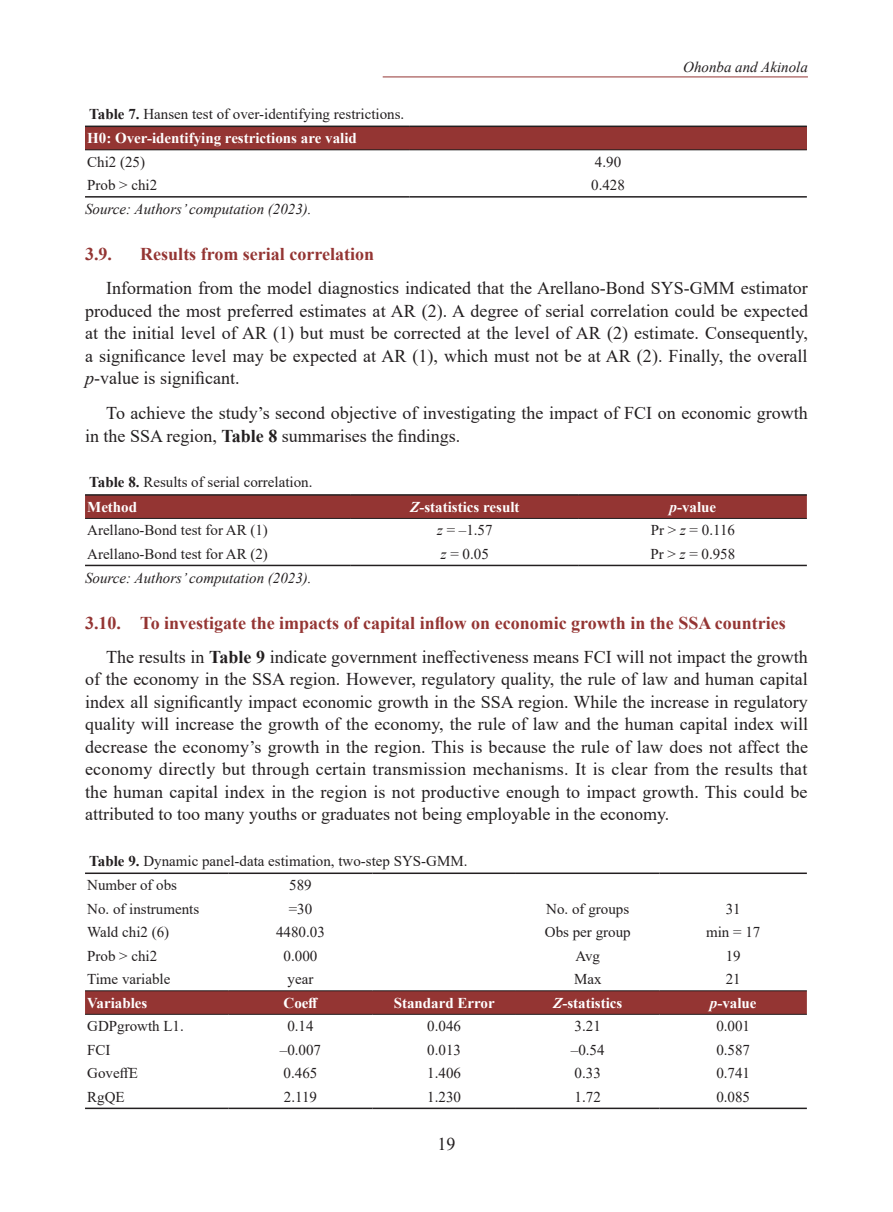
<style>
.page{position:relative;width:893px;height:1212px;background:#fff}
.page>*{position:absolute;margin:0;border:0;box-sizing:border-box;transform-origin:0 0}
.Paragraph{font:18px/22.5px "Times New Roman";color:#231f20;text-align:justify}
.t1{font:700 18px "Times New Roman";color:#943533}
.Table_Paragraph{font:15px "Times New Roman";color:#231f20}
.Table_List{font:15px "Times New Roman";color:#231f20}
.Table_Paragraph-2{font:700 15px "Times New Roman";color:#fff}
.table_figure_footnot{font:italic 15px "Times New Roman";color:#231f20}
.s1{font-weight:700}
.s2{font-style:italic}
</style>
<div class="page">
<hr style="left:383px;top:77px;width:425px;height:1px;background:#943533">
<div style="left:85px;top:126px;width:722px;height:24px;background:#943533"></div>
<hr style="left:85px;top:126px;width:324px;height:1px;background:#231f20">
<hr style="left:409px;top:126px;width:398px;height:1px;background:#231f20">
<hr style="left:85px;top:196px;width:324px;height:2px;background:#231f20">
<hr style="left:409px;top:196px;width:398px;height:2px;background:#231f20">
<hr style="left:85px;top:149px;width:324px;height:1px;background:#231f20">
<hr style="left:409px;top:149px;width:398px;height:1px;background:#231f20">
<div style="left:85px;top:496px;width:722px;height:22px;background:#943533"></div>
<hr style="left:85px;top:494px;width:266px;height:2px;background:#231f20">
<hr style="left:351px;top:494px;width:228px;height:2px;background:#231f20">
<hr style="left:579px;top:494px;width:228px;height:2px;background:#231f20">
<hr style="left:85px;top:565px;width:266px;height:1px;background:#231f20">
<hr style="left:351px;top:565px;width:228px;height:1px;background:#231f20">
<hr style="left:579px;top:565px;width:228px;height:1px;background:#231f20">
<hr style="left:85px;top:518px;width:266px;height:1px;background:#231f20">
<hr style="left:351px;top:518px;width:228px;height:1px;background:#231f20">
<hr style="left:579px;top:518px;width:228px;height:1px;background:#231f20">
<svg style="left:85px;top:991px;width:722px;height:23px;background:#913432"></svg>
<hr style="left:85px;top:872px;width:144px;height:2px;background:#231f20">
<hr style="left:229px;top:872px;width:143px;height:2px;background:#231f20">
<hr style="left:372px;top:872px;width:144px;height:2px;background:#231f20">
<hr style="left:516px;top:872px;width:144px;height:2px;background:#231f20">
<hr style="left:660px;top:872px;width:147px;height:2px;background:#231f20">
<hr style="left:85px;top:990px;width:144px;height:1px;background:#231f20">
<hr style="left:229px;top:990px;width:143px;height:1px;background:#231f20">
<hr style="left:372px;top:990px;width:144px;height:1px;background:#231f20">
<hr style="left:516px;top:990px;width:144px;height:1px;background:#231f20">
<hr style="left:660px;top:990px;width:147px;height:1px;background:#231f20">
<hr style="left:85px;top:1014px;width:144px;height:1px;background:#231f20">
<hr style="left:229px;top:1014px;width:143px;height:1px;background:#231f20">
<hr style="left:372px;top:1014px;width:144px;height:1px;background:#231f20">
<hr style="left:516px;top:1014px;width:144px;height:1px;background:#231f20">
<hr style="left:660px;top:1014px;width:147px;height:1px;background:#231f20">
<hr style="left:85px;top:1107px;width:144px;height:2px;background:#231f20">
<hr style="left:229px;top:1107px;width:143px;height:2px;background:#231f20">
<hr style="left:372px;top:1107px;width:144px;height:2px;background:#231f20">
<hr style="left:516px;top:1107px;width:144px;height:2px;background:#231f20">
<hr style="left:660px;top:1107px;width:147px;height:2px;background:#231f20">
<p class="table_figure_footnot" style="left:683px;top:57px;width:126px">Ohonba and Akinola</p>
<p class="Table_List" style="left:89px;top:103px;width:316px"><span class="s1">Table 7.</span> Hansen test of over-identifying restrictions.</p>
<p class="Table_Paragraph-2" style="left:87px;top:127px;width:271px">H0: Over-identifying restrictions are valid</p>
<p class="Table_Paragraph" style="left:87px;top:151px;width:59px">Chi2 (25)</p>
<p class="Table_Paragraph" style="left:595px;top:151px;width:28px">4.90</p>
<p class="Table_Paragraph" style="left:87px;top:174px;width:72px">Prob &gt; chi2</p>
<p class="Table_Paragraph" style="left:591px;top:174px;width:35px">0.428</p>
<p class="table_figure_footnot" style="left:85px;top:199px;width:228px">Source: Authors’ computation (2023).</p>
<p class="t1" style="left:85px;top:241px;width:28px">3.9.</p>
<p class="t1" style="left:140px;top:241px;width:235px">Results from serial correlation</p>
<p class="Paragraph" style="left:85px;top:276px;width:724px;text-indent:21px">Information from the model diagnostics indicated that the Arellano-Bond SYS-GMM estimator produced the most preferred estimates at AR (2). A degree of serial correlation could be expected at the initial level of AR (1) but must be corrected at the level of AR (2) estimate. Consequently, a significance level may be expected at AR (1), which must not be at AR (2). Finally, the overall <span class="s2">p</span>-value is significant.</p>
<p class="Paragraph" style="left:85px;top:401px;width:724px;text-indent:21px">To achieve the study’s second objective of investigating the impact of FCI on economic growth in the SSA region, <span class="s1">Table 8</span> summarises the findings.</p>
<p class="Table_List" style="left:89px;top:472px;width:225px"><span class="s1">Table 8.</span> Results of serial correlation.</p>
<p class="Table_Paragraph-2" style="left:87px;top:496px;width:51px">Method</p>
<p class="Table_Paragraph-2" style="left:410px;top:496px;width:111px"><span class="s2">Z</span>-statistics result</p>
<p class="Table_Paragraph-2" style="left:669px;top:496px;width:48px"><span class="s2">p</span>-value</p>
<p class="Table_Paragraph" style="left:87px;top:519px;width:182px">Arellano-Bond test for AR (1)</p>
<p class="Table_Paragraph" style="left:437px;top:519px;width:57px"><span class="s2">z</span> = –1.57</p>
<p class="Table_Paragraph" style="left:651px;top:519px;width:86px">Pr &gt; <span class="s2">z</span> = 0.116</p>
<p class="Table_Paragraph" style="left:87px;top:543px;width:182px">Arellano-Bond test for AR (2)</p>
<p class="Table_Paragraph" style="left:441px;top:543px;width:50px"><span class="s2">z</span> = 0.05</p>
<p class="Table_Paragraph" style="left:650px;top:543px;width:86px">Pr &gt; <span class="s2">z</span> = 0.958</p>
<p class="table_figure_footnot" style="left:85px;top:567px;width:228px">Source: Authors’ computation (2023).</p>
<p class="t1" style="left:85px;top:610px;width:702px">3.10. To investigate the impacts of capital inflow on economic growth in the SSA countries</p>
<p class="Paragraph" style="left:85px;top:645px;width:725px;text-indent:21px">The results in <span class="s1">Table 9</span> indicate government ineffectiveness means FCI will not impact the growth of the economy in the SSA region. However, regulatory quality, the rule of law and human capital index all significantly impact economic growth in the SSA region. While the increase in regulatory quality will increase the growth of the economy, the rule of law and the human capital index will decrease the economy’s growth in the region. This is because the rule of law does not affect the economy directly but through certain transmission mechanisms. It is clear from the results that the human capital index in the region is not productive enough to impact growth. This could be attributed to too many youths or graduates not being employable in the economy.</p>
<p class="Table_List" style="left:89px;top:850px;width:380px"><span class="s1">Table 9.</span> Dynamic panel-data estimation, two-step SYS-GMM.</p>
<p class="Table_Paragraph" style="left:87px;top:874px;width:91px">Number of obs</p>
<p class="Table_Paragraph" style="left:289px;top:874px;width:24px">589</p>
<p class="Table_Paragraph" style="left:87px;top:898px;width:114px">No. of instruments</p>
<p class="Table_Paragraph" style="left:289px;top:898px;width:25px">=30</p>
<p class="Table_Paragraph" style="left:546px;top:898px;width:84px">No. of groups</p>
<p class="Table_Paragraph" style="left:726px;top:898px;width:16px">31</p>
<p class="Table_Paragraph" style="left:87px;top:921px;width:84px">Wald chi2 (6)</p>
<p class="Table_Paragraph" style="left:276px;top:921px;width:50px">4480.03</p>
<p class="Table_Paragraph" style="left:545px;top:921px;width:87px">Obs per group</p>
<p class="Table_Paragraph" style="left:706px;top:921px;width:56px">min = 17</p>
<p class="Table_Paragraph" style="left:87px;top:945px;width:72px">Prob &gt; chi2</p>
<p class="Table_Paragraph" style="left:284px;top:945px;width:35px">0.000</p>
<p class="Table_Paragraph" style="left:575px;top:945px;width:26px">Avg</p>
<p class="Table_Paragraph" style="left:726px;top:945px;width:16px">19</p>
<p class="Table_Paragraph" style="left:87px;top:968px;width:85px">Time variable</p>
<p class="Table_Paragraph" style="left:288px;top:968px;width:27px">year</p>
<p class="Table_Paragraph" style="left:574px;top:968px;width:29px">Max</p>
<p class="Table_Paragraph" style="left:726px;top:968px;width:16px">21</p>
<p class="Table_Paragraph-2" style="left:87px;top:992px;width:62px">Variables</p>
<p class="Table_Paragraph-2" style="left:284px;top:992px;width:36px">Coeff</p>
<p class="Table_Paragraph-2" style="left:394px;top:992px;width:102px">Standard Error</p>
<p class="Table_Paragraph-2" style="left:553px;top:992px;width:71px"><span class="s2">Z</span>-statistics</p>
<p class="Table_Paragraph-2" style="left:710px;top:992px;width:48px"><span class="s2">p</span>-value</p>
<p class="Table_Paragraph" style="left:87px;top:1015px;width:98px">GDPgrowth L1.</p>
<p class="Table_Paragraph" style="left:287px;top:1015px;width:28px">0.14</p>
<p class="Table_Paragraph" style="left:427px;top:1015px;width:35px">0.046</p>
<p class="Table_Paragraph" style="left:575px;top:1015px;width:28px">3.21</p>
<p class="Table_Paragraph" style="left:716px;top:1015px;width:35px">0.001</p>
<p class="Table_Paragraph" style="left:87px;top:1039px;width:25px">FCI</p>
<p class="Table_Paragraph" style="left:280px;top:1039px;width:43px">–0.007</p>
<p class="Table_Paragraph" style="left:427px;top:1039px;width:35px">0.013</p>
<p class="Table_Paragraph" style="left:571px;top:1039px;width:35px">–0.54</p>
<p class="Table_Paragraph" style="left:716px;top:1039px;width:35px">0.587</p>
<p class="Table_Paragraph" style="left:87px;top:1062px;width:52px">GoveffE</p>
<p class="Table_Paragraph" style="left:284px;top:1062px;width:35px">0.465</p>
<p class="Table_Paragraph" style="left:427px;top:1062px;width:35px">1.406</p>
<p class="Table_Paragraph" style="left:575px;top:1062px;width:28px">0.33</p>
<p class="Table_Paragraph" style="left:716px;top:1062px;width:35px">0.741</p>
<p class="Table_Paragraph" style="left:87px;top:1086px;width:39px">RgQE</p>
<p class="Table_Paragraph" style="left:284px;top:1086px;width:35px">2.119</p>
<p class="Table_Paragraph" style="left:427px;top:1086px;width:35px">1.230</p>
<p class="Table_Paragraph" style="left:575px;top:1086px;width:28px">1.72</p>
<p class="Table_Paragraph" style="left:716px;top:1086px;width:35px">0.085</p>
<p class="Paragraph" style="left:437px;top:1132px;width:19px">19</p>
</div>
